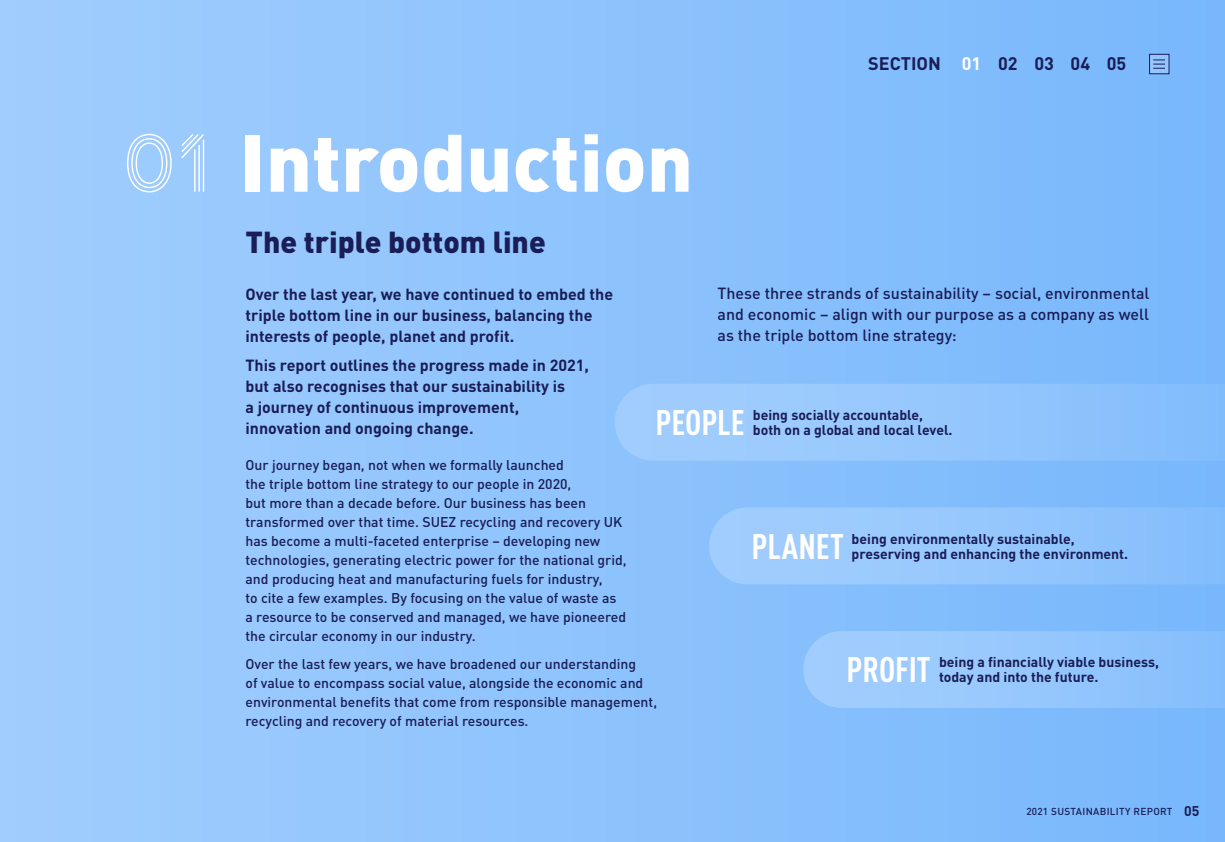
<style>
.page{position:relative;width:1225px;height:842px;background:#fff}
.page>*{position:absolute;margin:0;border:0;box-sizing:border-box;transform-origin:0 0}
.t1{font:900 80px "DIN Pro";color:#fff}
.t2{font:700 condensed 35.1px "DIN Pro";letter-spacing:-.005em;color:#fff}
.t3{font:900 30px "DIN Pro";color:#1a1d56}
.t4{font:700 18px "DIN Pro";color:#1a1d56}
.t5{font:700 16px/21px "DIN Pro";color:#1a1d56}
.t6{font:500 16px/21px "DIN Pro";color:#1a1d56;text-align:justify}
.t7{font:500 14px/19px "DIN Pro";color:#1a1d56}
.t8{font:700 14px/15px "DIN Pro";color:#1a1d56}
.t9{font:500 10px "DIN Pro";letter-spacing:.03em;color:#1a1d56}
.s1{color:#fff}
.s2{font-family:"Suez Lines Regular AAD";font-weight:400;font-size:68px}
.s3{font-weight:700;font-size:14px}
</style>
<div class="page">
<div style="left:0;top:0;width:1225px;height:842px;background:linear-gradient(to right,#a1cdfd,#78b8fc)"></div>
<div style="left:841px;top:631px;width:384px;height:77px;background:linear-gradient(to right,#a3cefd,#86bffc)"></div>
<div style="left:747px;top:507px;width:478px;height:77px;background:linear-gradient(to right,#a3cefd,#85befc)"></div>
<div style="left:653px;top:384px;width:572px;height:77px;background:linear-gradient(to right,#a4cffd,#84befc)"></div>
<div style="left:956px;top:52px;width:32px;height:25px;background:#81bcfc"></div>
<div style="left:992px;top:52px;width:31px;height:25px;background:#7fbbfc"></div>
<div style="left:1029px;top:52px;width:31px;height:25px;background:#7ebbfc"></div>
<div style="left:1064px;top:52px;width:31px;height:25px;background:#7dbafc"></div>
<div style="left:1101px;top:52px;width:31px;height:25px;background:#7bb9fc"></div>
<div style="left:1149px;top:54px;width:20px;height:20px;background:#94c5fc"></div>
<div style="left:1149px;top:54px;width:20px;height:20px;border:1px solid #1a1d56"></div>
<svg style="left:1153px;top:59px;width:12px;height:10px"></svg>
<p class="t4" style="left:868px;top:49px;width:260px">SECTION <span class="s1">01</span> 02 03 04 05</p>
<h1 class="t1" style="left:123px;top:94px;width:572px"><span class="s2">01</span> Introduction</h1>
<h3 class="t3" style="left:245px;top:217px;width:302px">The triple bottom line</h3>
<p class="t5" style="left:245px;top:282px;width:369px">Over the last year, we have continued to embed the triple bottom line in our business, balancing the interests of people, planet and profit.</p>
<p class="t5" style="left:245px;top:353px;width:345px">This report outlines the progress made in 2021, but also recognises that our sustainability is<br>a journey of continuous improvement, innovation and ongoing change.</p>
<p class="t7" style="left:245px;top:454px;width:382px">Our journey began, not when we formally launched<br>the triple bottom line strategy to our people in 2020,<br>but more than a decade before. Our business has been transformed over that time. SUEZ recycling and recovery UK has become a multi‑faceted enterprise – developing new technologies, generating electric power for the national grid, and producing heat and manufacturing fuels for industry,<br>to cite a few examples. By focusing on the value of waste as a resource to be conserved and managed, we have pioneered the circular economy in our industry.</p>
<p class="t7" style="left:245px;top:653px;width:413px">Over the last few years, we have broadened our understanding<br>of value to encompass social value, alongside the economic and environmental benefits that come from responsible management, recycling and recovery of material resources.</p>
<p class="t6" style="left:717px;top:281px;width:433px">These three strands of sustainability – social, environmental and economic – align with our purpose as a company as well as the triple bottom line strategy:</p>
<h2 class="t2" style="left:655px;top:396px;width:90px">PEOPLE</h2>
<p class="t8" style="left:753px;top:406px;width:201px">being socially accountable, both on a global and local level.</p>
<h2 class="t2" style="left:751px;top:520px;width:94px">PLANET</h2>
<p class="t8" style="left:851px;top:529px;width:278px">being environmentally sustainable, preserving and enhancing the environment.</p>
<h2 class="t2" style="left:846px;top:643px;width:86px">PROFIT</h2>
<p class="t8" style="left:939px;top:653px;width:221px">being a financially viable business, today and into the future.</p>
<p class="t9" style="left:1026px;top:804px;width:175px">2021 SUSTAINABILITY REPORT <span class="s3">05</span></p>
</div>
